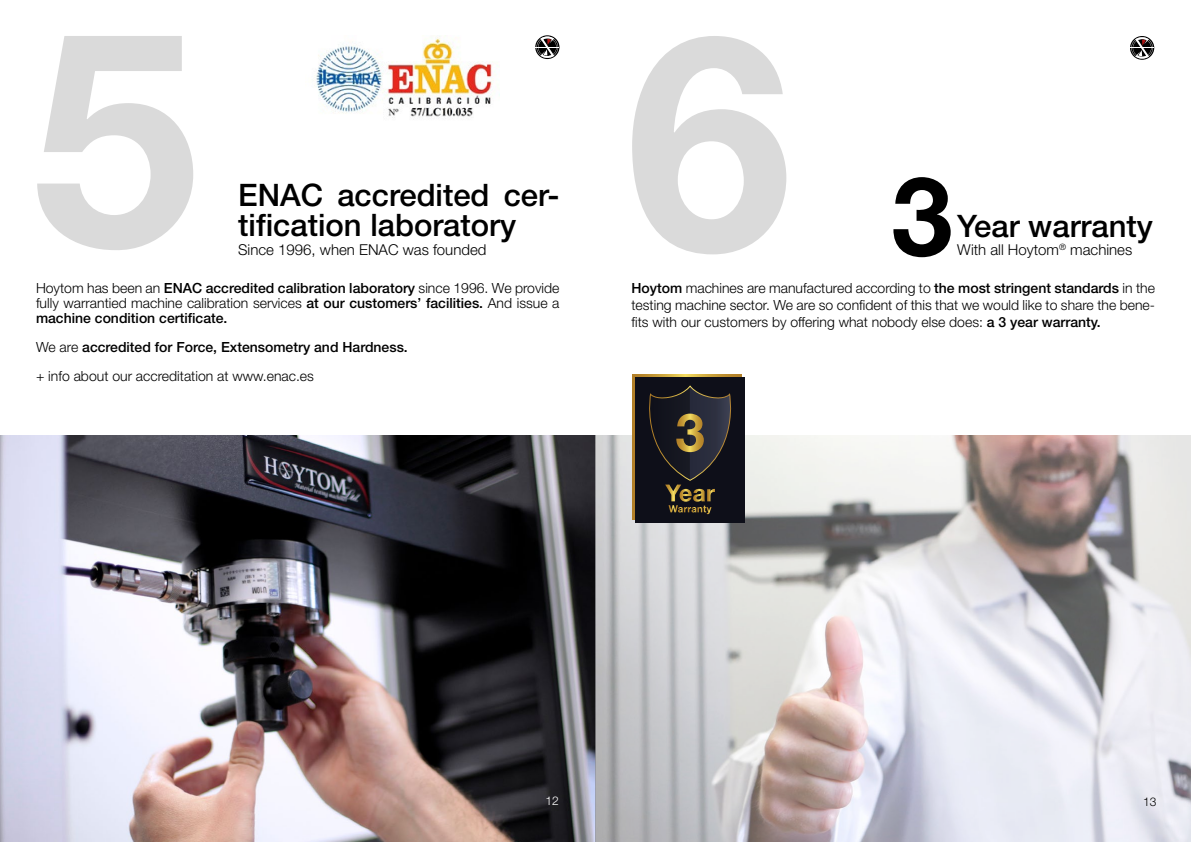
<style>
.page{position:relative;width:1191px;height:842px;background:#fff}
.page>*{position:absolute;margin:0;border:0;box-sizing:border-box;transform-origin:0 0}
.t1{font:700 300px "Helvetica Neue LT Std";color:#dadada}
.t2{font:700 110px "Helvetica Neue LT Std";color:#000}
.t3{font:500 31px/30px "Helvetica Neue LT Std";color:#000}
.t4{font:300 15px "Helvetica Neue LT Std";color:#000}
.t5{font:300 14px/29px "Helvetica Neue LT Std";color:#000}
.t6{font:500 14px/14.5px "Helvetica Neue LT Std";color:#000;text-align:justify}
.t7{font:300 12px "Helvetica Neue LT Std";color:#fff}
.t8{font:300 12px "Helvetica Neue LT Std";color:#000}
.s1{font-weight:300}
.s2{font-weight:500}
</style>
<div class="page">
<img style="left:0;top:435px;width:1190px;height:407px">
<img style="left:316px;top:35px;width:184px;height:83px">
<svg style="left:535px;top:35px;width:24px;height:24px"></svg>
<svg style="left:535px;top:36px;width:24px;height:22px"></svg>
<svg style="left:632px;top:374px;width:109px;height:145px"></svg>
<div style="left:636px;top:377px;width:108px;height:145px;background:#0e0f19"></div>
<svg style="left:649px;top:385px;width:83px;height:129px"></svg>
<svg style="left:1130px;top:36px;width:24px;height:24px"></svg>
<svg style="left:1130px;top:37px;width:24px;height:22px"></svg>
<h1 class="t1" style="left:32px;top:-47px;width:168px">5</h1>
<p class="t6" style="left:36px;top:281px;width:525px"><span class="s1">Hoytom has been an</span> ENAC accredited calibration laboratory <span class="s1">since 1996. We provide fully warrantied machine calibration services</span> at our customers’ facilities. <span class="s1">And issue a </span>machine condition certificate.</p>
<p class="t5" style="left:36px;top:332px;width:373px">We are <span class="s2">accredited for Force, Extensometry and Hardness. </span>+ info about our accreditation at www.enac.es</p>
<h3 class="t3" style="left:238px;top:179px;width:323px">ENAC accredited cer&shy;tification laboratory</h3>
<p class="t4" style="left:238px;top:240px;width:250px">Since 1996, when ENAC was founded</p>
<h1 class="t1" style="left:626px;top:-42px;width:168px">6</h1>
<h2 class="t2" style="left:891px;top:148px;width:63px">3</h2>
<p class="t5" style="left:631px;top:280px;width:525px;line-height:16.8px"><span class="s2">Hoytom</span> machines are manufactured according to <span class="s2">the most stringent standards</span> in the testing machine sector. We are so confident of this that we would like to share the bene-</p>
<h3 class="t3" style="left:957px;top:210px;width:197px">Year warranty</h3>
<p class="t4" style="left:957px;top:240px;width:177px">With all Hoytom<sup>®</sup> machines</p>
<p class="t5" style="left:631px;top:307px;width:471px">fits with our customers by offering what nobody else does: <span class="s2">a 3 year warranty.</span></p>
<p class="t7" style="left:545px;top:793px;width:15px">12</p>
<p class="t8" style="left:1143px;top:794px;width:15px">13</p>
</div>
